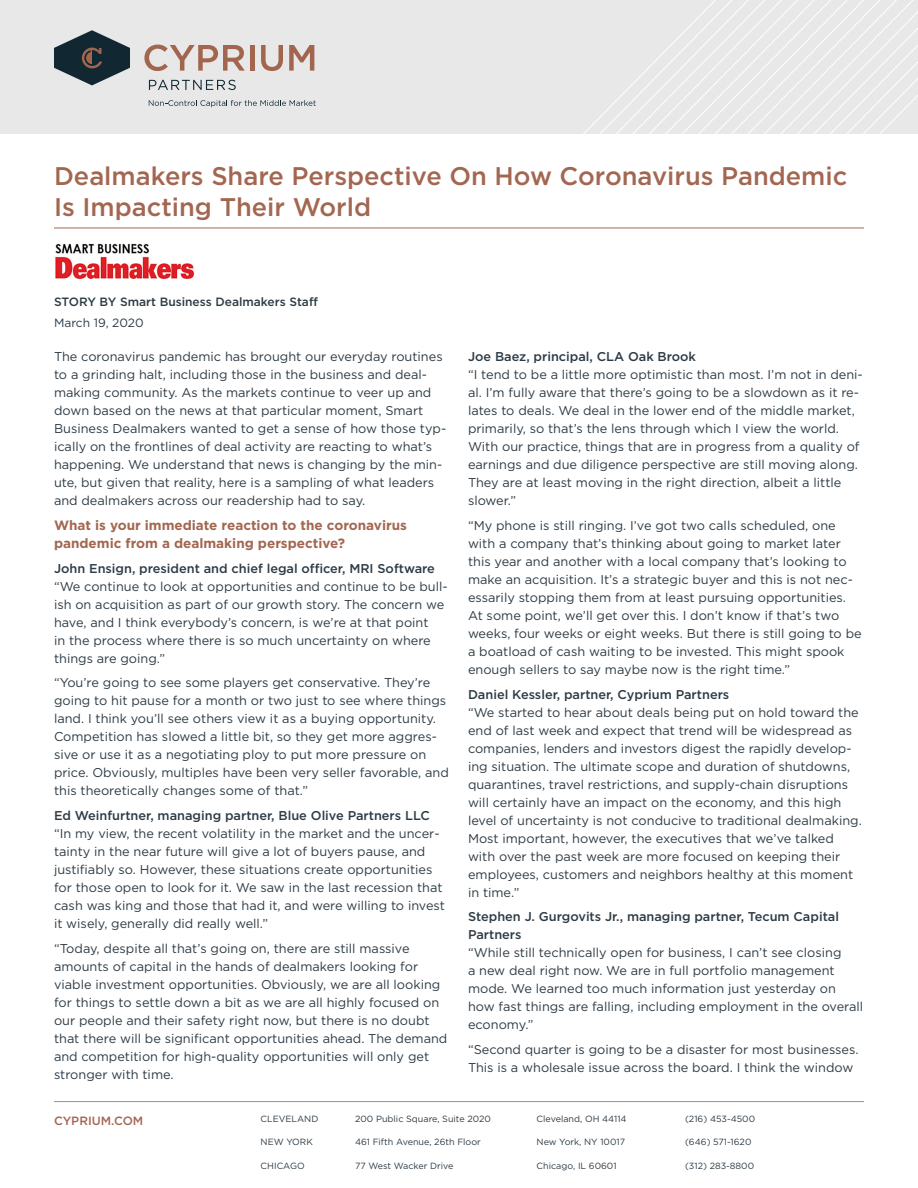
<style>
.page{position:relative;width:918px;height:1188px;background:#fff}
.page>*{position:absolute;margin:0;border:0;box-sizing:border-box;transform-origin:0 0}
.t1{font:500 25.5px/30.3px "Gotham";color:#a36751}
.Headline{font:700 13.5px/18px "Gotham";color:#a36751}
.t2{font:12.75px/18px "Gotham";color:#2d3b45}
.t3{font:500 12px "Gotham";color:#2b3b44}
.t4{font:12px "Gotham";color:#2d3b45}
.t5{font:500 12px "Gotham";color:#a36751}
.t6{font:9px "Gotham";color:#2d3b45}
.s1{font-weight:500}
</style>
<div class="page">
<div style="left:0;top:0;width:918px;height:134px;background:#e8e8e9"></div>
<svg style="left:149px;top:80px;width:87px;height:10px"></svg>
<svg style="left:144px;top:45px;width:101px;height:26px"></svg>
<div style="left:250px;top:45px;width:5px;height:26px;background:#a2664f"></div>
<svg style="left:261px;top:45px;width:22px;height:26px"></svg>
<svg style="left:289px;top:45px;width:25px;height:26px"></svg>
<svg style="left:54px;top:30px;width:76px;height:55px"></svg>
<svg style="left:149px;top:100px;width:167px;height:7px"></svg>
<svg style="left:583px;top:0;width:335px;height:134px"></svg>
<hr style="left:54px;top:228px;width:810px;height:1px;background:#a36751">
<hr style="left:54px;top:1101px;width:810px;height:1px;background:#929398">
<img style="left:55px;top:244px;width:139px;height:34px">
<p class="t1" style="left:54px;top:161px;width:795px">Dealmakers Share Perspective On How Coronavirus Pandemic<br>Is Impacting Their World</p>
<p class="t3" style="left:54px;top:295px;width:266px">STORY BY Smart Business Dealmakers Staff</p>
<p class="t4" style="left:54px;top:316px;width:91px">March 19, 2020</p>
<p class="t2" style="left:54px;top:348px;width:394px">The coronavirus pandemic has brought our everyday routines to a grinding halt, including those in the business and deal&shy;making community. As the markets continue to veer up and down based on the news at that particular moment, Smart Business Dealmakers wanted to get a sense of how those typ&shy;ically on the frontlines of deal activity are reacting to what’s happening. We understand that news is changing by the min&shy;ute, but given that reality, here is a sampling of what leaders and dealmakers across our readership had to say.</p>
<p class="Headline" style="left:54px;top:516px;width:354px">What is your immediate reaction to the coronavirus pandemic from a dealmaking perspective?</p>
<p class="t2" style="left:54px;top:559px;width:395px"><span class="s1">John Ensign, president and chief legal officer, MRI Software </span>“We continue to look at opportunities and continue to be bull&shy;ish on acquisition as part of our growth story. The concern we have, and I think everybody’s concern, is we’re at that point<br>in the process where there is so much uncertainty on where things are going.”</p>
<p class="t2" style="left:54px;top:674px;width:396px">“You’re going to see some players get conservative. They’re going to hit pause for a month or two just to see where things land. I think you’ll see others view it as a buying opportunity.<br>Competition has slowed a little bit, so they get more aggres&shy;sive or use it as a negotiating ploy to put more pressure on price. Obviously, multiples have been very seller favorable, and this theoretically changes some of that.”</p>
<p class="t2" style="left:54px;top:807px;width:393px"><span class="s1">Ed Weinfurtner, managing partner, Blue Olive Partners LLC </span>“In my view, the recent volatility in the market and the uncer&shy;tainty in the near future will give a lot of buyers pause, and justifiably so. However, these situations create opportunities for those open to look for it. We saw in the last recession that cash was king and those that had it, and were willing to invest it wisely, generally did really well.”</p>
<p class="t2" style="left:54px;top:939px;width:395px">“Today, despite all that’s going on, there are still massive amounts of capital in the hands of dealmakers looking for viable investment opportunities. Obviously, we are all looking for things to settle down a bit as we are all highly focused on our people and their safety right now, but there is no doubt that there will be significant opportunities ahead. The demand and competition for high-quality opportunities will only get stronger with time.</p>
<p class="t2" style="left:468px;top:347px;width:396px"><span class="s1">Joe Baez, principal, CLA Oak Brook<br></span>“I tend to be a little more optimistic than most. I’m not in deni&shy;al. I’m fully aware that there’s going to be a slowdown as it re&shy;lates to deals. We deal in the lower end of the middle market, primarily, so that’s the lens through which I view the world.<br>With our practice, things that are in progress from a quality of earnings and due diligence perspective are still moving along.<br>They are at least moving in the right direction, albeit a little slower.”</p>
<p class="t2" style="left:468px;top:516px;width:395px">“My phone is still ringing. I’ve got two calls scheduled, one with a company that’s thinking about going to market later this year and another with a local company that’s looking to make an acquisition. It’s a strategic buyer and this is not nec&shy;essarily stopping them from at least pursuing opportunities.<br>At some point, we’ll get over this. I don’t know if that’s two weeks, four weeks or eight weeks. But there is still going to be a boatload of cash waiting to be invested. This might spook enough sellers to say maybe now is the right time.”</p>
<p class="t2" style="left:468px;top:685px;width:395px"><span class="s1">Daniel Kessler, partner, Cyprium Partners<br></span>“We started to hear about deals being put on hold toward the end of last week and expect that trend will be widespread as companies, lenders and investors digest the rapidly develop&shy;ing situation. The ultimate scope and duration of shutdowns, quarantines, travel restrictions, and supply-chain disruptions will certainly have an impact on the economy, and this high level of uncertainty is not conducive to traditional dealmaking.<br>Most important, however, the executives that we’ve talked with over the past week are more focused on keeping their employees, customers and neighbors healthy at this moment in time.”</p>
<p class="t2" style="left:468px;top:908px;width:397px"><span class="s1">Stephen J. Gurgovits Jr., managing partner, Tecum Capital Partners<br></span>“While still technically open for business, I can’t see closing<br>a new deal right now. We are in full portfolio management mode. We learned too much information just yesterday on how fast things are falling, including employment in the overall economy.”</p>
<p class="t2" style="left:468px;top:1040px;width:392px">“Second quarter is going to be a disaster for most businesses.<br>This is a wholesale issue across the board. I think the window</p>
<p class="t5" style="left:54px;top:1114px;width:91px">CYPRIUM.COM</p>
<p class="t6" style="left:261px;top:1114px;width:59px">CLEVELAND</p>
<p class="t6" style="left:355px;top:1114px;width:137px">200 Public Square, Suite 2020</p>
<p class="t6" style="left:537px;top:1114px;width:92px">Cleveland, OH 44114</p>
<p class="t6" style="left:685px;top:1114px;width:72px">(216) 453-4500</p>
<p class="t6" style="left:261px;top:1137px;width:54px">NEW YORK</p>
<p class="t6" style="left:355px;top:1137px;width:127px">461 Fifth Avenue, 26th Floor</p>
<p class="t6" style="left:537px;top:1137px;width:90px">New York, NY 10017</p>
<p class="t6" style="left:685px;top:1137px;width:68px">(646) 571-1620</p>
<p class="t6" style="left:261px;top:1160px;width:46px">CHICAGO</p>
<p class="t6" style="left:355px;top:1160px;width:100px">77 West Wacker Drive</p>
<p class="t6" style="left:537px;top:1160px;width:82px">Chicago, IL 60601</p>
<p class="t6" style="left:685px;top:1160px;width:71px">(312) 283-8800</p>
</div>
